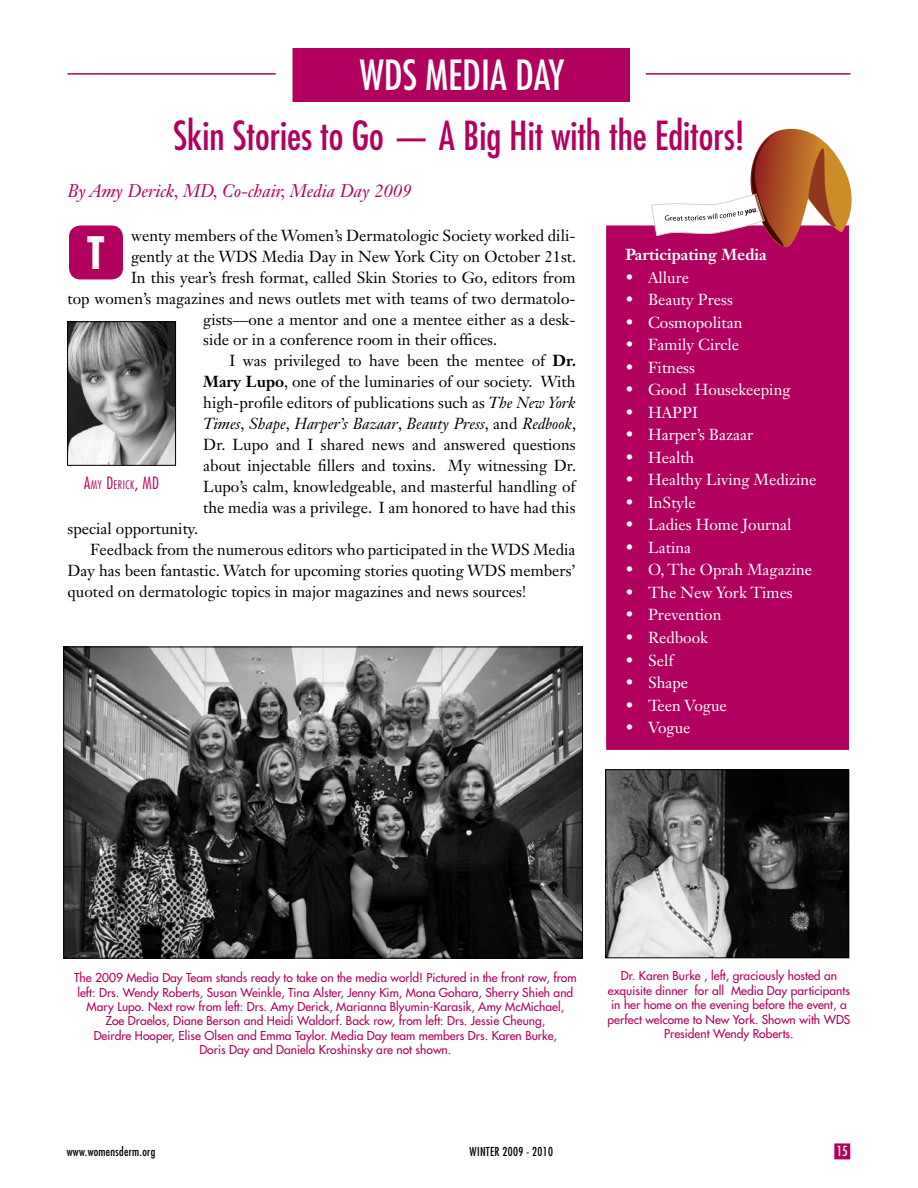
<style>
.page{position:relative;width:918px;height:1188px;background:#fff}
.page>*{position:absolute;margin:0;border:0;box-sizing:border-box;transform-origin:0 0}
.t1{font:700 condensed 43.5px "Futura";color:#fff}
.t2{font:condensed 40.5px "Futura";color:#fff}
.t3{font:condensed 39px "Futura";color:#b1005d}
.t4{font:italic 18px "Janson Text LT Std";color:#b1005d}
.t5{font:15.75px "Janson Text LT Std";color:#000}
.t6{font:15.75px "Janson Text LT Std";color:#fff}
.t7{font:italic 15.75px "Janson Text LT Std";color:#000}
.t8{font:700 15.75px "Janson Text LT Std";color:#fff}
.t9{font:condensed 13.5px "Futura";color:#fff}
.t10{font:12px/14.4px "Futura";color:#b1005d;text-align:center}
.t11{font:condensed 12px "Futura";letter-spacing:.025em;color:#000}
.t12{font:300 condensed 11.55px "Futura";color:#b1005d}
.s1{font-weight:700}
.s2{font-style:italic}
.s3{font-style:normal}
.s4{font-size:16.5px}
</style>
<div class="page">
<div style="left:292px;top:48px;width:338px;height:54px;background:#b1005d"></div>
<hr style="left:68px;top:73px;width:208px;height:2px;background:#b1005d">
<hr style="left:646px;top:73px;width:205px;height:2px;background:#b1005d">
<div style="left:834px;top:1143px;width:16px;height:16px;background:#b1005d;border:2px solid #b1005d"></div>
<div style="left:606px;top:225px;width:243px;height:525px;background:#b1005d;border:2px solid #b1005d"></div>
<div style="left:70px;top:226px;width:52px;height:53px;background:#b1005d;border-radius:11px"></div>
<div style="left:69px;top:225px;width:54px;height:54px;border:2px solid #b1005d;border-radius:11px"></div>
<img style="left:608px;top:772px;width:239px;height:184px">
<div style="left:606px;top:770px;width:243px;height:188px;border:1px solid #000"></div>
<svg style="left:651px;top:129px;width:201px;height:120px"></svg>
<img style="left:65px;top:649px;width:516px;height:307px">
<div style="left:63px;top:647px;width:520px;height:311px;border:1px solid #000"></div>
<img style="left:69px;top:323px;width:105px;height:141px">
<div style="left:67px;top:321px;width:109px;height:145px;border:1px solid #000"></div>
<h2 class="t2" style="left:360px;top:51px;width:206px">WDS MEDIA DAY</h2>
<h3 class="t3" style="left:173px;top:112px;width:573px">Skin Stories to Go — A Big Hit with the Editors!</h3>
<p class="t4" style="left:68px;top:179px;width:345px">By Amy Derick, MD, Co-chair, Media Day 2009</p>
<h1 class="t1" style="left:87px;top:226px;width:20px">T</h1>
<p class="t5" style="left:131px;top:225px;width:446px">wenty members of the Women’s Dermatologic Society worked dili-</p>
<p class="t8" style="left:626px;top:245px;width:143px">Participating Media</p>
<p class="t6" style="left:626px;top:267px;width:65px">• Allure</p>
<p class="t6" style="left:626px;top:290px;width:109px">• Beauty Press</p>
<p class="t6" style="left:626px;top:312px;width:118px">• Cosmopolitan</p>
<p class="t6" style="left:626px;top:335px;width:115px">• Family Circle</p>
<p class="t6" style="left:626px;top:357px;width:71px">• Fitness</p>
<p class="t6" style="left:626px;top:380px;width:167px">• Good Housekeeping</p>
<p class="t6" style="left:626px;top:402px;width:74px">• HAPPI</p>
<p class="t6" style="left:626px;top:425px;width:129px">• Harper’s Bazaar</p>
<p class="t6" style="left:626px;top:447px;width:70px">• Health</p>
<p class="t6" style="left:626px;top:470px;width:193px">• Healthy Living Medizine</p>
<p class="t6" style="left:626px;top:493px;width:72px">• InStyle</p>
<p class="t6" style="left:626px;top:515px;width:167px">• Ladies Home Journal</p>
<p class="t6" style="left:626px;top:538px;width:67px">• Latina</p>
<p class="t6" style="left:626px;top:560px;width:188px">• O, The Oprah Magazine</p>
<p class="t6" style="left:626px;top:583px;width:169px">• The New York Times</p>
<p class="t6" style="left:626px;top:605px;width:98px">• Prevention</p>
<p class="t6" style="left:626px;top:628px;width:84px">• Redbook</p>
<p class="t6" style="left:626px;top:650px;width:49px">• Self</p>
<p class="t6" style="left:626px;top:673px;width:64px">• Shape</p>
<p class="t6" style="left:626px;top:695px;width:103px">• Teen Vogue</p>
<p class="t6" style="left:626px;top:718px;width:66px">• Vogue</p>
<p class="t5" style="left:131px;top:246px;width:447px">gently at the WDS Media Day in New York City on October 21st.</p>
<p class="t5" style="left:131px;top:267px;width:446px">In this year’s fresh format, called Skin Stories to Go, editors from</p>
<p class="t5" style="left:68px;top:288px;width:510px">top women’s magazines and news outlets met with teams of two dermatolo-</p>
<p class="t5" style="left:203px;top:309px;width:374px">gists—one a mentor and one a mentee either as a desk-</p>
<p class="t5" style="left:203px;top:330px;width:295px">side or in a conference room in their offices.</p>
<p class="t5" style="left:230px;top:351px;width:348px">I was privileged to have been the mentee of <span class="s1">Dr.</span></p>
<p class="t5" style="left:203px;top:372px;width:374px"><span class="s1">Mary Lupo</span>, one of the luminaries of our society. With</p>
<p class="t5" style="left:203px;top:393px;width:374px">high-profile editors of publications such as <span class="s2">The New York</span></p>
<p class="t7" style="left:203px;top:414px;width:374px">Times<span class="s3">,</span> Shape<span class="s3">,</span> Harper’s Bazaar<span class="s3">,</span> Beauty Press<span class="s3">, and</span> Redbook<span class="s3">,</span></p>
<p class="t5" style="left:203px;top:435px;width:374px">Dr. Lupo and I shared news and answered questions</p>
<p class="t5" style="left:203px;top:456px;width:374px">about injectable fillers and toxins. My witnessing Dr.</p>
<p class="t5" style="left:203px;top:477px;width:374px">Lupo’s calm, knowledgeable, and masterful handling of</p>
<p class="t5" style="left:203px;top:498px;width:374px">the media was a privilege. I am honored to have had this</p>
<p class="t5" style="left:68px;top:519px;width:132px">special opportunity.</p>
<p class="t5" style="left:90px;top:540px;width:487px">Feedback from the numerous editors who participated in the WDS Media</p>
<p class="t5" style="left:68px;top:561px;width:510px">Day has been fantastic. Watch for upcoming stories quoting WDS members’</p>
<p class="t5" style="left:68px;top:582px;width:460px">quoted on dermatologic topics in major magazines and news sources!</p>
<p class="t12" style="left:84px;top:477px;width:74px"><span class="s4">A</span>MY <span class="s4">D</span>ERICK<span class="s4">, MD</span></p>
<p class="t10" style="left:74px;top:971px;width:504px">The 2009 Media Day Team stands ready to take on the media world! Pictured in the front row, from left: Drs. Wendy Roberts, Susan Weinkle, Tina Alster, Jenny Kim, Mona Gohara, Sherry Shieh and Mary Lupo. Next row from left: Drs. Amy Derick, Marianna Blyumin-Karasik, Amy McMichael,<br>Zoe Draelos, Diane Berson and Heidi Waldorf. Back row, from left: Drs. Jessie Cheung,<br>Deirdre Hooper, Elise Olsen and Emma Taylor. Media Day team members Drs. Karen Burke,<br>Doris Day and Daniela Kroshinsky are not shown.</p>
<p class="t10" style="left:608px;top:969px;width:244px">Dr. Karen Burke , left, graciously hosted an exquisite dinner for all Media Day participants in her home on the evening before the event, a perfect welcome to New York. Shown with WDS President Wendy Roberts.</p>
<p class="t11" style="left:67px;top:1144px;width:90px">www.womensderm.org</p>
<p class="t11" style="left:470px;top:1144px;width:85px">WINTER 2009 - 2010</p>
<p class="t9" style="left:837px;top:1143px;width:13px">15</p>
</div>
